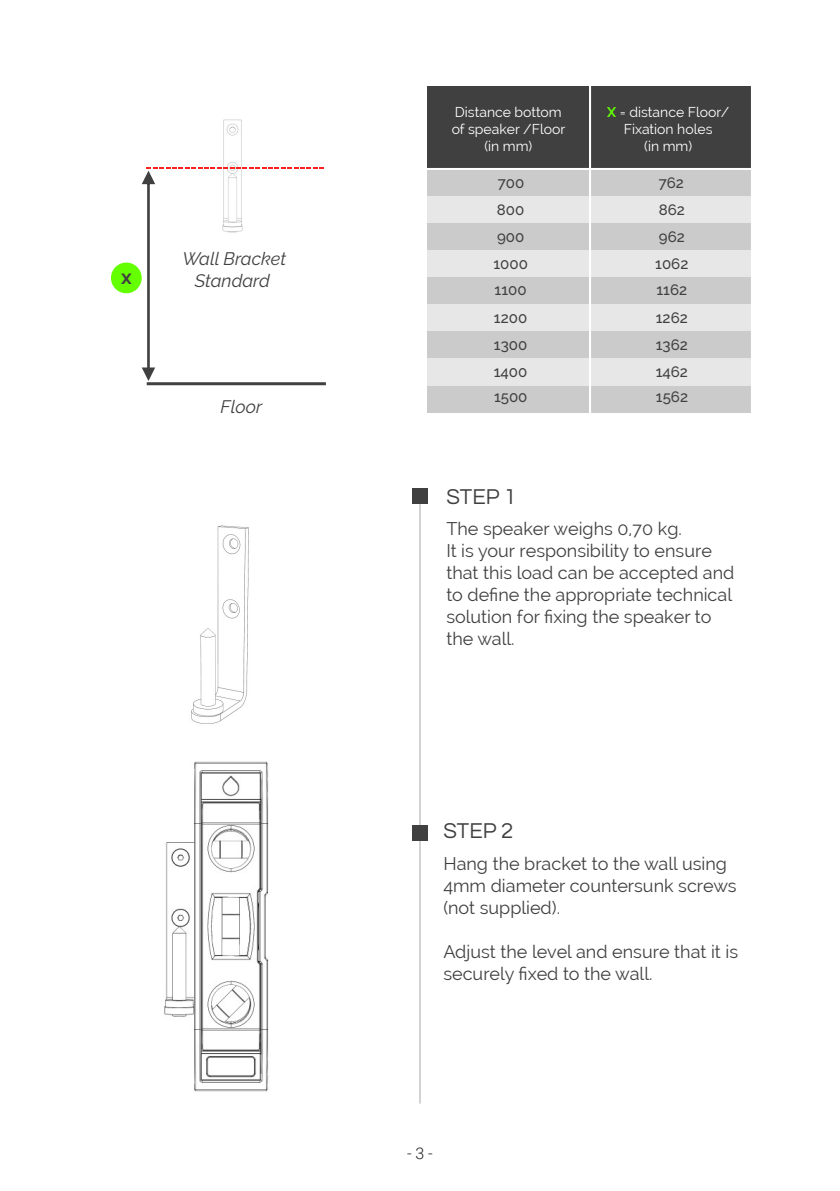
<style>
.page{position:relative;width:840px;height:1191px;background:#fff}
.page>*{position:absolute;margin:0;border:0;box-sizing:border-box;transform-origin:0 0}
.t1{font:22px "Questrial";color:#404041}
.t2{font:700 20px "Raleway";color:#404041}
.t3{font:18px/22px "Raleway";color:#404041}
.t4{font:italic 18px "Raleway";color:#404041}
.t5{font:300 16px "Roboto";color:#231f20}
.t6{font:500 15px/27px "Raleway";color:#404040}
.t7{font:14px/16.8px "Raleway";color:#fff;text-align:center}
.s1{font-weight:700;color:#64ff00}
</style>
<div class="page">
<div style="left:589px;top:385px;width:162px;height:27px;background:#cbcbcb"></div>
<div style="left:427px;top:385px;width:162px;height:27px;background:#cbcbcb"></div>
<div style="left:111px;top:262px;width:31px;height:31px;background:#64ff00;border-radius:50%"></div>
<div style="left:589px;top:169px;width:162px;height:27px;background:#cbcbcb"></div>
<div style="left:589px;top:196px;width:162px;height:27px;background:#e7e7e7"></div>
<div style="left:589px;top:223px;width:162px;height:27px;background:#cbcbcb"></div>
<div style="left:589px;top:250px;width:162px;height:27px;background:#e7e7e7"></div>
<div style="left:589px;top:277px;width:162px;height:27px;background:#cbcbcb"></div>
<div style="left:589px;top:304px;width:162px;height:27px;background:#e7e7e7"></div>
<div style="left:589px;top:331px;width:162px;height:27px;background:#cbcbcb"></div>
<div style="left:589px;top:358px;width:162px;height:27px;background:#e7e7e7"></div>
<div style="left:427px;top:86px;width:162px;height:83px;background:#404040"></div>
<div style="left:589px;top:86px;width:162px;height:83px;background:#404040"></div>
<div style="left:427px;top:169px;width:162px;height:27px;background:#cbcbcb"></div>
<div style="left:427px;top:196px;width:162px;height:27px;background:#e7e7e7"></div>
<div style="left:427px;top:223px;width:162px;height:27px;background:#cbcbcb"></div>
<div style="left:427px;top:250px;width:162px;height:27px;background:#e7e7e7"></div>
<div style="left:427px;top:277px;width:162px;height:27px;background:#cbcbcb"></div>
<div style="left:427px;top:304px;width:162px;height:27px;background:#e7e7e7"></div>
<div style="left:427px;top:331px;width:162px;height:27px;background:#cbcbcb"></div>
<div style="left:427px;top:358px;width:162px;height:27px;background:#e7e7e7"></div>
<hr style="left:588px;top:52px;width:2px;height:388px;background:#fff">
<hr style="left:426px;top:168px;width:328px;height:2px;background:#fff">
<img style="left:223px;top:119px;width:19px;height:48px">
<hr style="left:147px;top:382px;width:179px;height:3px;background:#404040">
<svg style="left:142px;top:167px;width:181px;height:214px"></svg>
<hr style="left:419px;top:496px;width:1px;height:607px;background:#a6a8ab">
<div style="left:412px;top:488px;width:15px;height:16px;background:#404041"></div>
<div style="left:412px;top:825px;width:15px;height:16px;background:#404041"></div>
<img style="left:164px;top:761px;width:105px;height:331px">
<img style="left:191px;top:525px;width:58px;height:199px">
<hr style="left:750px;top:52px;width:2px;height:388px;background:#fff">
<p class="t4" style="left:182px;top:248px;width:105px">Wall Bracket</p>
<p class="t2" style="left:121px;top:265px;width:12px">x</p>
<p class="t4" style="left:195px;top:270px;width:76px">Standard</p>
<p class="t4" style="left:220px;top:396px;width:43px">Floor</p>
<p class="t7" style="left:451px;top:104px;width:115px">Distance bottom of speaker /Floor (in mm)</p>
<p class="t7" style="left:606px;top:104px;width:124px"><span class="s1">X</span> = distance Floor/<br>Fixation holes<br>(in mm)</p>
<p class="t6" style="left:493px;top:169px;width:36px;text-align:center">700<br>800<br>900<br>1000<br>1100<br>1200<br>1300<br>1400</p>
<p class="t6" style="left:655px;top:169px;width:35px">762<br>862<br>962<br>1062<br>1162<br>1262<br>1362<br>1462</p>
<p class="t6" style="left:494px;top:383px;width:35px">1500</p>
<p class="t6" style="left:655px;top:383px;width:34px">1562</p>
<p class="t1" style="left:446px;top:481px;width:71px">STEP 1</p>
<p class="t3" style="left:446px;top:517px;width:289px">The speaker weighs 0,70 kg.<br>It is your responsibility to ensure that this load can be accepted and to define the appropriate technical solution for fixing the speaker to the wall.</p>
<p class="t1" style="left:443px;top:815px;width:71px">STEP 2</p>
<p class="t3" style="left:443px;top:852px;width:295px">Hang the bracket to the wall using<br>4mm diameter countersunk screws (not supplied).</p>
<p class="t3" style="left:443px;top:940px;width:296px">Adjust the level and ensure that it is securely fixed to the wall.</p>
<p class="t5" style="left:407px;top:1142px;width:27px">- 3 -</p>
</div>
